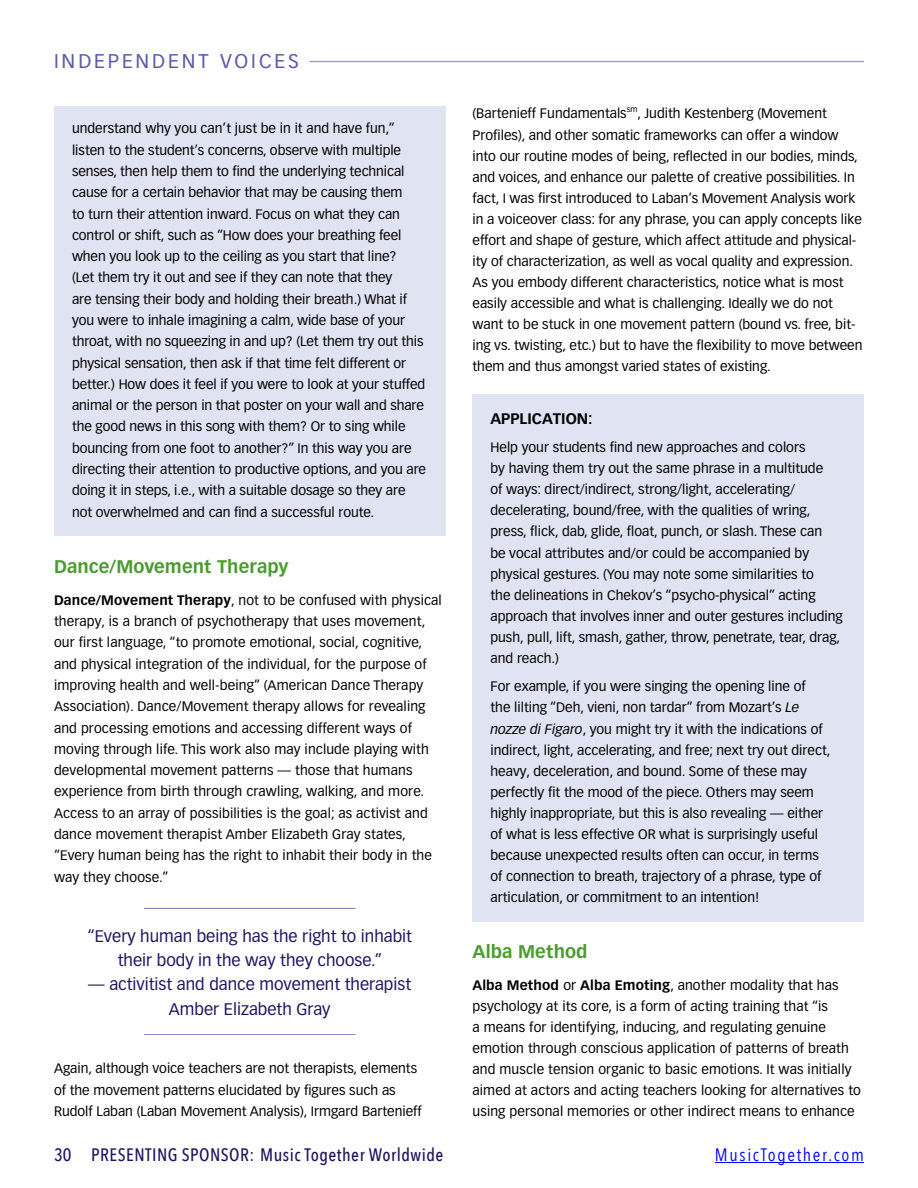
<style>
.page{position:relative;width:918px;height:1188px;background:#fff}
.page>*{position:absolute;margin:0;border:0;box-sizing:border-box;transform-origin:0 0}
.Section_Head_left_So{font:19.5px "Vectora LT Pro";letter-spacing:.15em;color:#5c5aa8}
.t1{font:500 18px "Avenir Next Condensed";letter-spacing:.025em;color:#21145f}
.t2{font:700 18px "Vectora LT Pro";letter-spacing:.005em;color:#4a9c2f}
.t3{font:18px "Avenir Next Condensed";letter-spacing:.09em;color:#00f}
.Callout{font:16.5px/24.3px "Vectora LT Pro";color:#21145f;text-align:center}
.Shaded_text_H{font:700 15px "Vectora LT Pro";color:#000}
.Shaded_text_spbl{font:13.5px/21.3px "Vectora LT Pro";color:#000}
.Shaded_text{font:13.5px/21px "Vectora LT Pro";color:#000}
.t4{font:7.8px "Vectora LT Pro";color:#000}
.s1{font-weight:700}
.s2{font-style:italic}
</style>
<div class="page">
<hr style="left:715px;top:1162px;width:149px;height:1px;background:#00f">
<hr style="left:54px;top:61px;width:810px;height:1px;background:#a19ccd">
<div style="left:54px;top:56px;width:256px;height:15px;background:#fff"></div>
<div style="left:54px;top:106px;width:392px;height:430px;background:#e0e3f2"></div>
<hr style="left:144px;top:908px;width:212px;height:1px;background:#837ba2">
<hr style="left:144px;top:1034px;width:212px;height:1px;background:#8193c9">
<div style="left:472px;top:394px;width:392px;height:50px;background:#e0e3f2"></div>
<div style="left:472px;top:425px;width:392px;height:257px;background:#e0e3f2"></div>
<div style="left:472px;top:664px;width:392px;height:257px;background:#e0e3f2"></div>
<p class="Section_Head_left_So" style="left:54px;top:50px;width:247px">INDEPENDENT VOICES</p>
<p class="Shaded_text_spbl" style="left:72px;top:118px;width:356px">understand why you can’t just be in it and have fun,” listen to the student’s concerns, observe with multiple senses, then help them to find the underlying technical cause for a certain behavior that may be causing them<br>to turn their attention inward. Focus on what they can control or shift, such as “How does your breathing feel when you look up to the ceiling as you start that line?<br>(Let them try it out and see if they can note that they<br>are tensing their body and holding their breath.) What if you were to inhale imagining a calm, wide base of your throat, with no squeezing in and up? (Let them try out this physical sensation, then ask if that time felt different or better.) How does it feel if you were to look at your stuffed animal or the person in that poster on your wall and share the good news in this song with them? Or to sing while bouncing from one foot to another?” In this way you are directing their attention to productive options, and you are doing it in steps, i.e., with a suitable dosage so they are not overwhelmed and can find a successful route.</p>
<h1 class="t2" style="left:54px;top:556px;width:236px">Dance/Movement Therapy</h1>
<p class="Shaded_text_spbl" style="left:54px;top:589px;width:389px"><span class="s1">Dance/Movement Therapy</span>, not to be confused with physical therapy, is a branch of psychotherapy that uses movement, our first language, “to promote emotional, social, cognitive, and physical integration of the individual, for the purpose of improving health and well-being” (American Dance Therapy Association). Dance/Movement therapy allows for revealing and processing emotions and accessing different ways of moving through life. This work also may include playing with developmental movement patterns — those that humans experience from birth through crawling, walking, and more.<br>Access to an array of possibilities is the goal; as activist and dance movement therapist Amber Elizabeth Gray states, “Every human being has the right to inhabit their body in the way they choose.”</p>
<p class="Callout" style="left:87px;top:924px;width:326px">“Every human being has the right to inhabit their body in the way they choose.”</p>
<p class="Callout" style="left:88px;top:972px;width:324px">— activitist and dance movement therapist<br>Amber Elizabeth Gray</p>
<p class="Shaded_text_spbl" style="left:54px;top:1058px;width:369px">Again, although voice teachers are not therapists, elements of the movement patterns elucidated by figures such as<br>Rudolf Laban (Laban Movement Analysis), Irmgard Bartenieff</p>
<p class="Shaded_text_spbl" style="left:472px;top:103px;width:156px">(Bartenieff Fundamentals</p>
<p class="t4" style="left:627px;top:104px;width:12px">sm</p>
<p class="Shaded_text_spbl" style="left:472px;top:103px;width:391px;text-indent:165px">, Judith Kestenberg (Movement Profiles), and other somatic frameworks can offer a window into our routine modes of being, reflected in our bodies, minds, and voices, and enhance our palette of creative possibilities. In fact, I was first introduced to Laban’s Movement Analysis work in a voiceover class: for any phrase, you can apply concepts like effort and shape of gesture, which affect attitude and physical&shy;ity of characterization, as well as vocal quality and expression.<br>As you embody different characteristics, notice what is most easily accessible and what is challenging. Ideally we do not want to be stuck in one movement pattern (bound vs. free, bit&shy;ing vs. twisting, etc.) but to have the flexibility to move between them and thus amongst varied states of existing.</p>
<p class="Shaded_text_H" style="left:490px;top:409px;width:104px">APPLICATION:</p>
<p class="Shaded_text" style="left:490px;top:437px;width:354px">Help your students find new approaches and colors<br>by having them try out the same phrase in a multitude<br>of ways: direct/indirect, strong/light, accelerating/ decelerating, bound/free, with the qualities of wring, press, flick, dab, glide, float, punch, or slash. These can<br>be vocal attributes and/or could be accompanied by physical gestures. (You may note some similarities to<br>the delineations in Chekov’s “psycho-physical” acting approach that involves inner and outer gestures including push, pull, lift, smash, gather, throw, penetrate, tear, drag, and reach.)</p>
<p class="Shaded_text_spbl" style="left:490px;top:676px;width:342px">For example, if you were singing the opening line of<br>the lilting “Deh, vieni, non tardar” from Mozart’s <span class="s2">Le nozze di Figaro</span>, you might try it with the indications of indirect, light, accelerating, and free; next try out direct, heavy, deceleration, and bound. Some of these may perfectly fit the mood of the piece. Others may seem highly inappropriate, but this is also revealing — either of what is less effective OR what is surprisingly useful because unexpected results often can occur, in terms of connection to breath, trajectory of a phrase, type of articulation, or commitment to an intention!</p>
<h1 class="t2" style="left:472px;top:941px;width:117px">Alba Method</h1>
<p class="Shaded_text_spbl" style="left:472px;top:974px;width:390px"><span class="s1">Alba Method</span> or <span class="s1">Alba Emoting</span>, another modality that has psychology at its core, is a form of acting training that “is<br>a means for identifying, inducing, and regulating genuine emotion through conscious application of patterns of breath and muscle tension organic to basic emotions. It was initially aimed at actors and acting teachers looking for alternatives to using personal memories or other indirect means to enhance</p>
<h2 class="t1" style="left:54px;top:1144px;width:391px">30 PRESENTING SPONSOR: Music Together Worldwide</h2>
<h2 class="t3" style="left:715px;top:1139px;width:151px">MusicTogether.com</h2>
</div>
